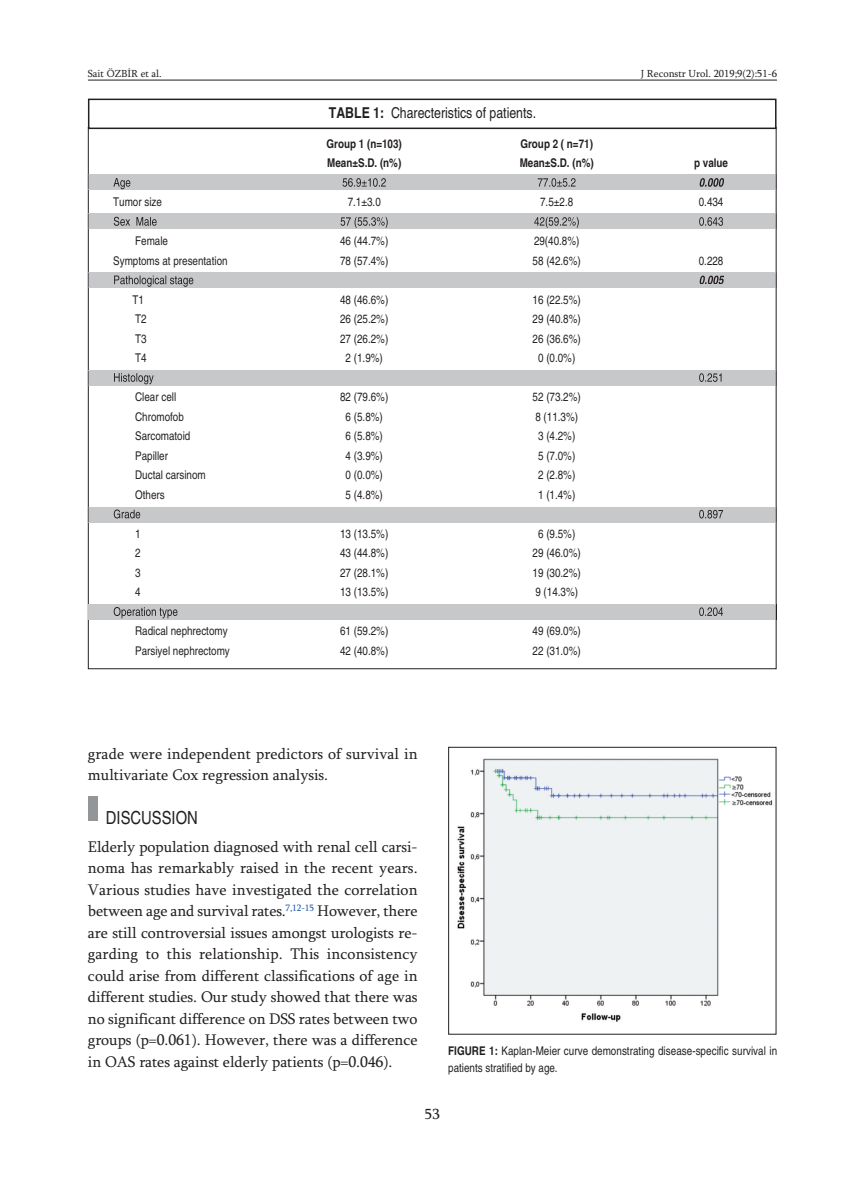
<style>
.page{position:relative;width:865px;height:1197px;background:#fff}
.page>*{position:absolute;margin:0;border:0;box-sizing:border-box;transform-origin:0 0}
.t1{font:condensed 18px "Helvetica";color:#231f20}
.t2{font:15.75px/21.5px "Sylfaen";color:#231f20}
.t3{font:condensed 15px "Helvetica";color:#231f20}
.t4{font:15px "Sylfaen";color:#231f20}
.t5{font:condensed 12px/16.5px "Helvetica";color:#231f20}
.t6{font:700 condensed 12px "Helvetica";color:#231f20}
.t7{font:10.5px "Sylfaen";color:#231f20}
.s1{font-weight:700}
</style>
<div class="page">
<div style="left:88px;top:795px;width:9px;height:25px;background:#939598"></div>
<hr style="left:88px;top:80px;width:689px;height:1px;background:#231f20">
<div style="left:88px;top:99px;width:688px;height:30px;border:2px solid #231f20"></div>
<div style="left:89px;top:174px;width:686px;height:15px;background:#c7c8ca"></div>
<svg style="left:88px;top:174px;width:1px;height:15px"></svg>
<svg style="left:775px;top:174px;width:2px;height:15px"></svg>
<svg style="left:113px;top:178px;width:443px;height:11px"></svg>
<svg style="left:699px;top:178px;width:25px;height:9px"></svg>
<div style="left:89px;top:370px;width:686px;height:16px;background:#c7c8ca"></div>
<svg style="left:88px;top:370px;width:1px;height:16px"></svg>
<svg style="left:775px;top:370px;width:2px;height:16px"></svg>
<svg style="left:114px;top:373px;width:607px;height:11px"></svg>
<div style="left:89px;top:507px;width:686px;height:15px;background:#c7c8ca"></div>
<svg style="left:88px;top:507px;width:1px;height:15px"></svg>
<svg style="left:775px;top:507px;width:2px;height:15px"></svg>
<svg style="left:114px;top:509px;width:609px;height:9px"></svg>
<div style="left:89px;top:605px;width:686px;height:15px;background:#c7c8ca"></div>
<svg style="left:775px;top:605px;width:1px;height:15px"></svg>
<svg style="left:114px;top:607px;width:63px;height:11px"></svg>
<div style="left:89px;top:213px;width:686px;height:16px;background:#c7c8ca"></div>
<svg style="left:88px;top:213px;width:1px;height:16px"></svg>
<svg style="left:775px;top:213px;width:2px;height:16px"></svg>
<svg style="left:114px;top:217px;width:261px;height:11px"></svg>
<div style="left:89px;top:272px;width:686px;height:15px;background:#c7c8ca"></div>
<svg style="left:88px;top:272px;width:1px;height:15px"></svg>
<svg style="left:775px;top:272px;width:2px;height:15px"></svg>
<svg style="left:114px;top:275px;width:60px;height:12px"></svg>
<svg style="left:699px;top:275px;width:25px;height:9px"></svg>
<img style="left:457px;top:758px;width:316px;height:264px">
<div style="left:448px;top:746px;width:328px;height:288px;border:1px solid #231f20"></div>
<p class="t7" style="left:88px;top:67px;width:75px">Sait ÖZBİR et al.</p>
<p class="t7" style="left:641px;top:67px;width:138px">J Reconstr Urol. 2019;9(2):51-6</p>
<p class="t3" style="left:329px;top:104px;width:209px"><span class="s1">TABLE 1:</span> Charecteristics of patients.</p>
<p class="t6" style="left:327px;top:136px;width:77px">Group 1 (n=103)</p>
<p class="t6" style="left:520px;top:136px;width:74px">Group 2 ( n=71)</p>
<p class="t6" style="left:327px;top:156px;width:76px">Mean±S.D. (n%)</p>
<p class="t6" style="left:519px;top:156px;width:76px">Mean±S.D. (n%)</p>
<p class="t6" style="left:694px;top:156px;width:35px">p value</p>
<p class="t5" style="left:113px;top:194px;width:50px">Tumor size</p>
<p class="t5" style="left:348px;top:194px;width:35px">7.1±3.0</p>
<p class="t5" style="left:540px;top:194px;width:35px">7.5±2.8</p>
<p class="t5" style="left:699px;top:194px;width:26px">0.434</p>
<p class="t5" style="left:135px;top:233px;width:34px">Female</p>
<p class="t5" style="left:340px;top:233px;width:50px">46 (44.7%)</p>
<p class="t5" style="left:534px;top:233px;width:47px">29(40.8%)</p>
<p class="t5" style="left:113px;top:252px;width:116px">Symptoms at presentation</p>
<p class="t5" style="left:340px;top:252px;width:50px">78 (57.4%)</p>
<p class="t5" style="left:532px;top:252px;width:50px">58 (42.6%)</p>
<p class="t5" style="left:699px;top:252px;width:26px">0.228</p>
<p class="t5" style="left:132px;top:291px;width:13px">T1</p>
<p class="t5" style="left:340px;top:291px;width:50px">48 (46.6%)</p>
<p class="t5" style="left:532px;top:291px;width:50px">16 (22.5%)</p>
<p class="t5" style="left:135px;top:311px;width:13px">T2</p>
<p class="t5" style="left:340px;top:311px;width:50px">26 (25.2%)</p>
<p class="t5" style="left:532px;top:311px;width:50px">29 (40.8%)</p>
<p class="t5" style="left:135px;top:330px;width:13px">T3</p>
<p class="t5" style="left:340px;top:330px;width:50px">27 (26.2%)</p>
<p class="t5" style="left:532px;top:330px;width:50px">26 (36.6%)</p>
<p class="t5" style="left:135px;top:350px;width:13px">T4</p>
<p class="t5" style="left:346px;top:350px;width:39px">2 (1.9%)</p>
<p class="t5" style="left:538px;top:350px;width:39px">0 (0.0%)</p>
<p class="t5" style="left:135px;top:389px;width:43px">Clear cell</p>
<p class="t5" style="left:340px;top:389px;width:50px">82 (79.6%)</p>
<p class="t5" style="left:532px;top:389px;width:50px">52 (73.2%)</p>
<p class="t5" style="left:135px;top:408px;width:50px">Chromofob</p>
<p class="t5" style="left:346px;top:408px;width:39px">6 (5.8%)</p>
<p class="t5" style="left:535px;top:408px;width:44px">8 (11.3%)</p>
<p class="t5" style="left:135px;top:428px;width:57px">Sarcomatoid</p>
<p class="t5" style="left:346px;top:428px;width:39px">6 (5.8%)</p>
<p class="t5" style="left:538px;top:428px;width:39px">3 (4.2%)</p>
<p class="t5" style="left:135px;top:447px;width:34px">Papiller</p>
<p class="t5" style="left:346px;top:447px;width:39px">4 (3.9%)</p>
<p class="t5" style="left:538px;top:447px;width:39px">5 (7.0%)</p>
<p class="t5" style="left:135px;top:467px;width:72px">Ductal carsinom</p>
<p class="t5" style="left:346px;top:467px;width:39px">0 (0.0%)</p>
<p class="t5" style="left:538px;top:467px;width:39px">2 (2.8%)</p>
<p class="t5" style="left:135px;top:486px;width:31px">Others</p>
<p class="t5" style="left:346px;top:486px;width:39px">5 (4.8%)</p>
<p class="t5" style="left:538px;top:486px;width:39px">1 (1.4%)</p>
<p class="t5" style="left:135px;top:525px;width:7px">1</p>
<p class="t5" style="left:340px;top:525px;width:50px">13 (13.5%)</p>
<p class="t5" style="left:538px;top:525px;width:39px">6 (9.5%)</p>
<p class="t5" style="left:135px;top:545px;width:7px">2</p>
<p class="t5" style="left:340px;top:545px;width:50px">43 (44.8%)</p>
<p class="t5" style="left:532px;top:545px;width:50px">29 (46.0%)</p>
<p class="t5" style="left:135px;top:564px;width:7px">3</p>
<p class="t5" style="left:340px;top:564px;width:50px">27 (28.1%)</p>
<p class="t5" style="left:532px;top:564px;width:50px">19 (30.2%)</p>
<p class="t5" style="left:135px;top:584px;width:7px">4</p>
<p class="t5" style="left:340px;top:584px;width:50px">13 (13.5%)</p>
<p class="t5" style="left:535px;top:584px;width:44px">9 (14.3%)</p>
<p class="t5" style="left:135px;top:623px;width:94px">Radical nephrectomy</p>
<p class="t5" style="left:340px;top:623px;width:50px">61 (59.2%)</p>
<p class="t5" style="left:532px;top:623px;width:50px">49 (69.0%)</p>
<p class="t5" style="left:135px;top:642px;width:96px">Parsiyel nephrectomy</p>
<p class="t5" style="left:340px;top:642px;width:50px">42 (40.8%)</p>
<p class="t5" style="left:532px;top:642px;width:50px">22 (31.0%)</p>
<p class="t2" style="left:88px;top:743px;width:331px;line-height:21px">grade were independent predictors of survival in multivariate Cox regression analysis.</p>
<p class="t1" style="left:106px;top:807px;width:93px">DISCUSSION</p>
<p class="t2" style="left:88px;top:835px;width:331px;text-align:justify">Elderly population diagnosed with renal cell carsi&shy;noma has remarkably raised in the recent years.<br>Various studies have investigated the correlation between age and survival rates.<sup>7,12-15</sup> However, there are still controversial issues amongst urologists re&shy;garding to this relationship. This inconsistency could arise from different classifications of age in different studies. Our study showed that there was no significant difference on DSS rates between two groups (p=0.061). However, there was a difference in OAS rates against elderly patients (p=0.046).</p>
<p class="t5" style="left:448px;top:1042px;width:330px"><span class="s1">FIGURE 1:</span> Kaplan-Meier curve demonstrating disease-specific survival in patients stratified by age.</p>
<p class="t4" style="left:425px;top:1104px;width:16px">53</p>
</div>
